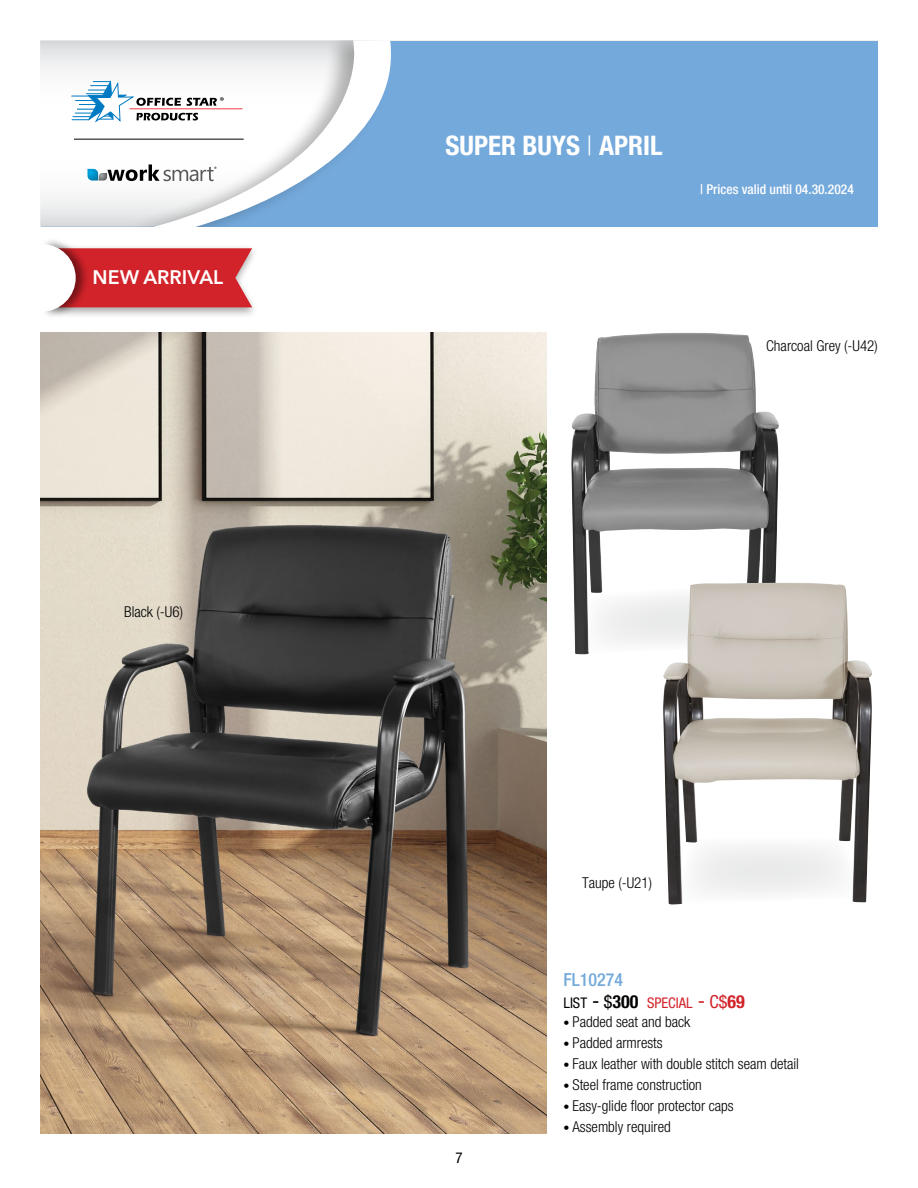
<style>
.page{position:relative;width:918px;height:1188px;background:#fff}
.page>*{position:absolute;margin:0;border:0;box-sizing:border-box;transform-origin:0 0}
.t1{font:27px "Helvetica Neue LT 77 Bd Cn";color:#fff}
.t2{font:600 19.5px "Avenir Next LT Pro";color:#fff}
.t3{font:18px "Helvetica Neue LT 67 Md Cn";color:#74a9db}
.t4{font:15px "Helvetica Neue LT 47 Lt Cn";color:#000}
.t5{font:15px "Helvetica Neue LT 57 Cn";color:#000}
.t6{font:14.7px "Helvetica Neue LT 57 Cn";color:#d2232a}
.t7{font:13.5px "Helvetica Neue LT 67 Md Cn";color:#fff}
.s1{font-family:"Helvetica Neue LT 47 Lt Cn"}
.s2{color:#000}
.s3{font-size:21px;color:#000}
.s4{font-size:18px;color:#000}
.s5{font-family:"Helvetica Neue LT 77 Bd Cn";font-size:18px;color:#000}
.s6{font-size:21px}
.s7{font-size:18px}
.s8{font-family:"Helvetica Neue LT 77 Bd Cn";font-size:18px}
.s9{font-size:12px}
</style>
<div class="page">
<div style="left:41px;top:41px;width:837px;height:186px;background:#74a9db"></div>
<svg style="left:40px;top:41px;width:85px;height:186px;background:#f3f3f4"></svg>
<div style="left:125px;top:41px;width:267px;height:186px;background:#000;opacity:.3"></div>
<svg style="left:151px;top:41px;width:240px;height:186px"></svg>
<svg style="left:87px;top:164px;width:129px;height:17px;background:#b4bbbe"></svg>
<hr style="left:74px;top:139px;width:170px;height:1px;background:#000">
<hr style="left:130px;top:109px;width:112px;height:1px;background:#ef3e42">
<svg style="left:72px;top:80px;width:152px;height:43px;background:#ccd6dd"></svg>
<img style="left:40px;top:333px;width:506px;height:801px">
<img style="left:571px;top:333px;width:208px;height:321px">
<img style="left:663px;top:583px;width:209px;height:321px">
<div style="left:50px;top:244px;width:209px;height:75px;background:#000;opacity:.35"></div>
<div style="left:41px;top:237px;width:49px;height:82px;background:#000;opacity:.45"></div>
<svg style="left:42px;top:244px;width:210px;height:68px"></svg>
<h2 class="t2" style="left:93px;top:265px;width:132px">NEW ARRIVAL</h2>
<p class="t4" style="left:124px;top:603px;width:60px">Black (-U6)</p>
<h1 class="t1" style="left:446px;top:129px;width:219px">SUPER BUYS <span class="s1">|</span> APRIL</h1>
<p class="t7" style="left:700px;top:181px;width:155px">| Prices valid until 04.30.2024</p>
<p class="t4" style="left:766px;top:338px;width:113px">Charcoal Grey (-U42)</p>
<p class="t4" style="left:582px;top:874px;width:71px">Taupe (-U21)</p>
<p class="t5" style="left:455px;top:1149px;width:9px">7</p>
<p class="t3" style="left:563px;top:969px;width:61px">FL10274</p>
<p class="t6" style="left:563px;top:994px;width:183px"><span class="s2">LIST</span> <span class="s3">-</span> <span class="s4">$</span><span class="s5">300</span> SPECIAL <span class="s6">-</span> <span class="s7">C$</span><span class="s8">69</span></p>
<p class="t4" style="left:563px;top:1014px;width:128px"><span class="s9">•</span> Padded seat and back</p>
<p class="t4" style="left:563px;top:1035px;width:101px"><span class="s9">•</span> Padded armrests</p>
<p class="t4" style="left:563px;top:1056px;width:237px"><span class="s9">•</span> Faux leather with double stitch seam detail</p>
<p class="t4" style="left:563px;top:1077px;width:140px"><span class="s9">•</span> Steel frame construction</p>
<p class="t4" style="left:563px;top:1098px;width:172px"><span class="s9">•</span> Easy-glide floor protector caps</p>
<p class="t4" style="left:563px;top:1119px;width:109px"><span class="s9">•</span> Assembly required</p>
</div>
